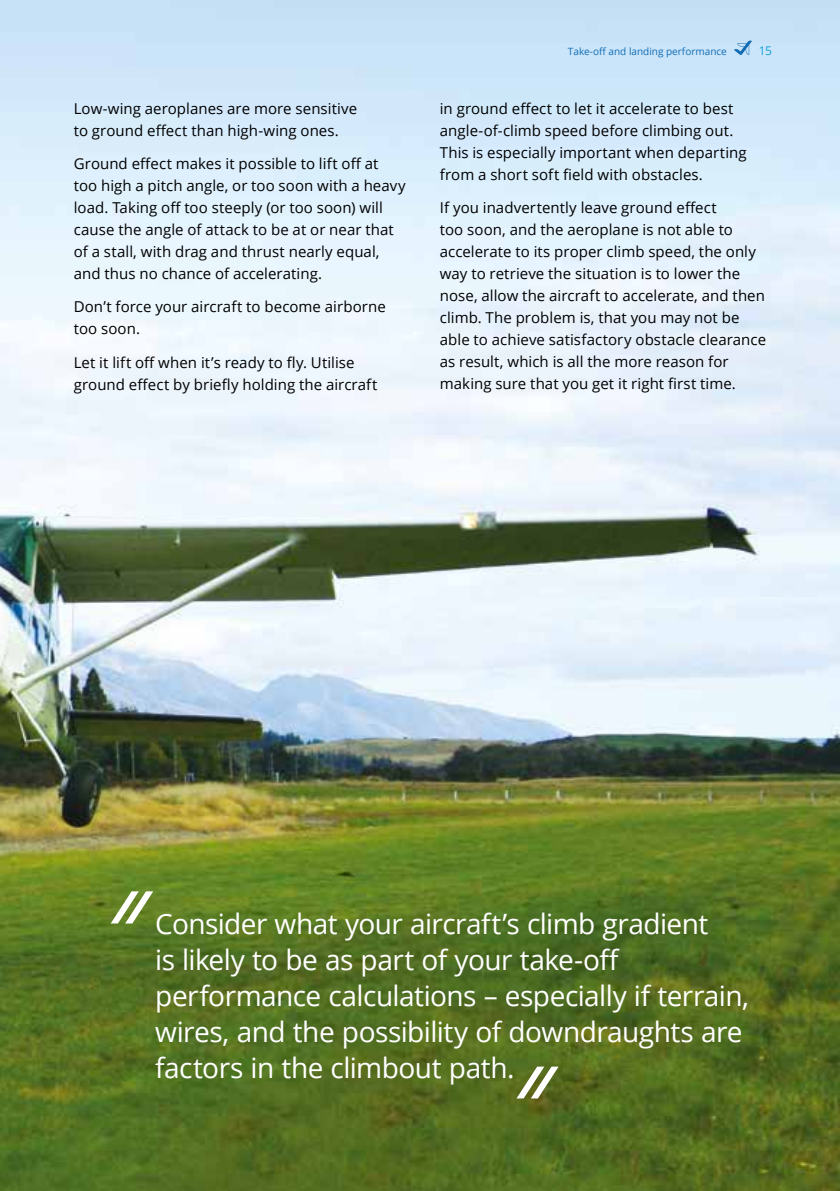
<style>
.page{position:relative;width:840px;height:1191px;background:#fff}
.page>*{position:absolute;margin:0;border:0;box-sizing:border-box;transform-origin:0 0}
.Pull_Quote{font:28px/36px "Open Sans";letter-spacing:-.02em;color:#fff}
.Body{font:15px/22px "Open Sans";letter-spacing:.005em;color:#000}
.t1{font:12px "Open Sans";color:#11a1d8}
.t2{font:10px "Open Sans";color:#136db5}
</style>
<div class="page">
<img style="left:0;top:0;width:839px;height:1191px">
<svg style="left:111px;top:891px;width:42px;height:32px"></svg>
<svg style="left:516px;top:1066px;width:42px;height:32px"></svg>
<svg style="left:733px;top:40px;width:18px;height:15px"></svg>
<p class="Body" style="left:74px;top:97px;width:285px">Low-wing aeroplanes are more sensitive to ground effect than high-wing ones.</p>
<p class="Body" style="left:74px;top:152px;width:333px">Ground effect makes it possible to lift off at<br>too high a pitch angle, or too soon with a heavy load. Taking off too steeply (or too soon) will cause the angle of attack to be at or near that of a stall, with drag and thrust nearly equal, and thus no chance of accelerating.</p>
<p class="Body" style="left:74px;top:295px;width:313px">Don’t force your aircraft to become airborne too soon.</p>
<p class="Body" style="left:74px;top:351px;width:305px">Let it lift off when it’s ready to fly. Utilise ground effect by briefly holding the aircraft</p>
<p class="t2" style="left:567px;top:44px;width:160px">Take-off and landing performance</p>
<p class="t1" style="left:758px;top:42px;width:15px">15</p>
<p class="Body" style="left:439px;top:97px;width:308px">in ground effect to let it accelerate to best angle-of-climb speed before climbing out.<br>This is especially important when departing from a short soft field with obstacles.</p>
<p class="Body" style="left:439px;top:196px;width:327px">If you inadvertently leave ground effect<br>too soon, and the aeroplane is not able to accelerate to its proper climb speed, the only way to retrieve the situation is to lower the nose, allow the aircraft to accelerate, and then climb. The problem is, that you may not be able to achieve satisfactory obstacle clearance as result, which is all the more reason for making sure that you get it right first time.</p>
<p class="Pull_Quote" style="left:155px;top:905px;width:595px">Consider what your aircraft’s climb gradient<br>is likely to be as part of your take-off performance calculations – especially if terrain, wires, and the possibility of downdraughts are factors in the climbout path.</p>
</div>
